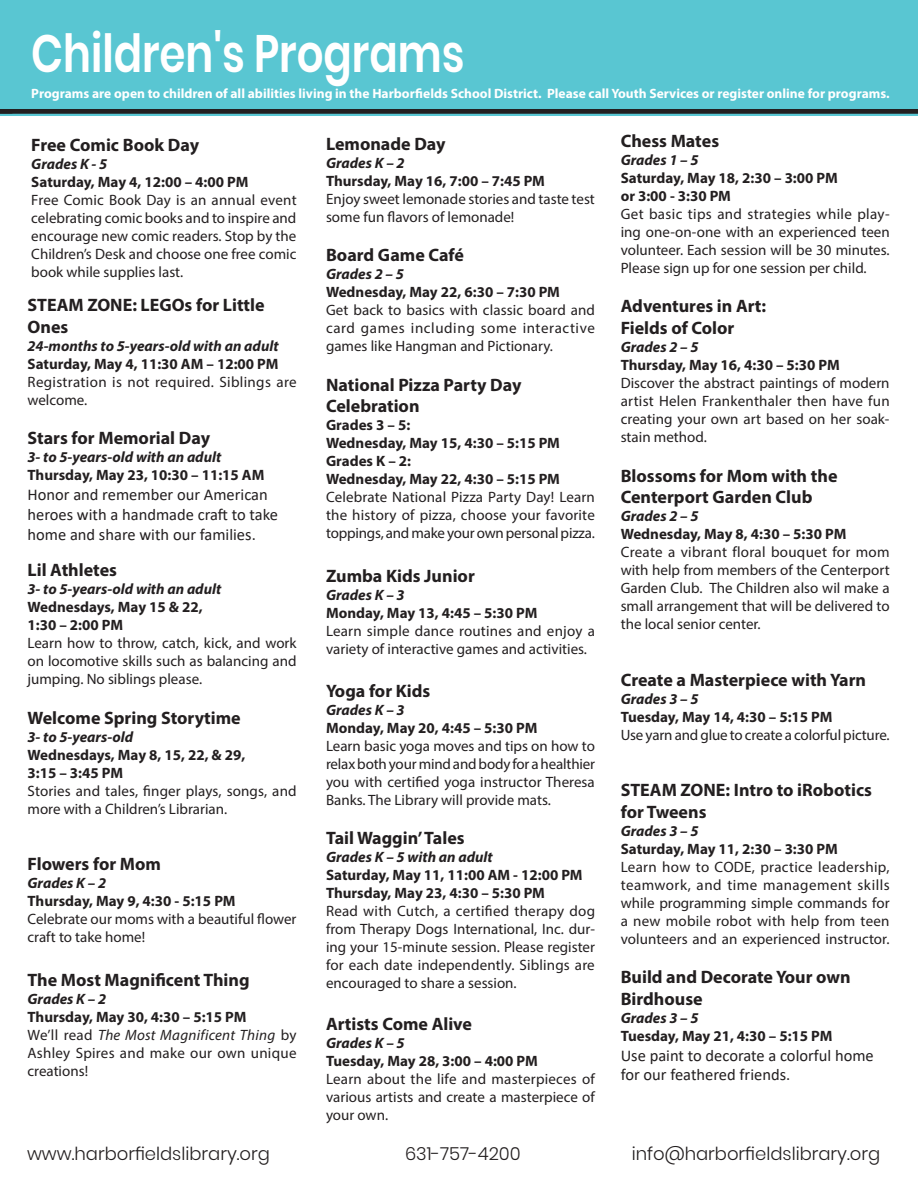
<style>
.page{position:relative;width:918px;height:1188px;background:#fff}
.page>*{position:absolute;margin:0;border:0;box-sizing:border-box;transform-origin:0 0}
.t1{font:600 52.5px "Poppins";color:#fff;scale:.8 1}
.t2{font:700 18px/21.6px "Myriad Pro";color:#231f20}
.t3{font:300 18px "Poppins";color:#231f20}
.t4{font:16.5px/19.8px "Calibri";color:#231f20}
.t5{font:15px/18px "Myriad Pro";color:#231f20;text-align:justify}
.t6{font:700 15px/18px "Myriad Pro";color:#231f20}
.t7{font:italic 700 15px "Myriad Pro";color:#231f20}
.t8{font:15px/18px "Myriad Pro";letter-spacing:.02em;color:#231f20}
.t9{font:15px/18px "Myriad Pro";letter-spacing:.025em;color:#231f20}
.t10{font:700 13.5px "Myriad Pro";color:#fff}
.s1{font-weight:700}
.s2{font-style:italic}
</style>
<div class="page">
<div style="left:0;top:0;width:918px;height:116px;background:linear-gradient(to right,#59c6d2,#59c6d2)"></div>
<div style="left:0;top:0;width:918px;height:109px;background:#59c6d2"></div>
<hr style="left:0;top:109px;width:918px;height:4px;background:#231f20">
<h1 class="t1" style="left:11px;top:23px;width:543px">Children's Programs</h1>
<p class="t10" style="left:27px;top:83px;width:860px">Programs are open to children of all abilities living in the Harborfields School District. Please call Youth Services or register online for programs.</p>
<h1 class="t1" style="left:31px;top:23px;width:543px">Children's Programs</h1>
<p class="t10" style="left:31px;top:85px;width:860px">Programs are open to children of all abilities living in the Harborfields School District. Please call Youth Services or register online for programs.</p>
<p class="t2" style="left:31px;top:133px;width:169px">Free Comic Book Day</p>
<p class="t7" style="left:31px;top:154px;width:78px">Grades K - 5</p>
<p class="t6" style="left:31px;top:172px;width:219px">Saturday, May 4, 12:00 – 4:00 PM</p>
<p class="t5" style="left:31px;top:191px;width:267px">Free Comic Book Day is an annual event celebrating comic books and to inspire and encourage new comic readers. Stop by the Children’s Desk and choose one free comic book while supplies last.</p>
<p class="t2" style="left:28px;top:294px;width:239px">STEAM ZONE: LEGOs for Little<br>Ones</p>
<p class="t7" style="left:28px;top:336px;width:253px">24-months to 5-years-old with an adult</p>
<p class="t6" style="left:28px;top:354px;width:252px">Saturday, May 4, 11:30 AM – 12:00 PM</p>
<p class="t9" style="left:28px;top:373px;width:271px">Registration is not required. Siblings are welcome.</p>
<p class="t2" style="left:28px;top:427px;width:184px">Stars for Memorial Day</p>
<p class="t7" style="left:28px;top:448px;width:195px">3- to 5-years-old with an adult</p>
<p class="t6" style="left:28px;top:466px;width:238px">Thursday, May 23, 10:30 – 11:15 AM</p>
<p class="t4" style="left:28px;top:484px;width:252px">Honor and remember our American heroes with a handmade craft to take home and share with our families.</p>
<p class="t2" style="left:28px;top:559px;width:91px">Lil Athletes</p>
<p class="t7" style="left:28px;top:580px;width:195px">3- to 5-years-old with an adult</p>
<p class="t6" style="left:28px;top:598px;width:177px">Wednesdays, May 15 &amp; 22,<br>1:30 – 2:00 PM</p>
<p class="t5" style="left:28px;top:634px;width:271px">Learn how to throw, catch, kick, and work on locomotive skills such as balancing and jumping. No siblings please.</p>
<p class="t2" style="left:28px;top:707px;width:215px">Welcome Spring Storytime</p>
<p class="t7" style="left:28px;top:727px;width:107px">3- to 5-years-old</p>
<p class="t6" style="left:28px;top:746px;width:219px">Wednesdays, May 8, 15, 22, &amp; 29,<br>3:15 – 3:45 PM</p>
<p class="t5" style="left:28px;top:782px;width:271px">Stories and tales, finger plays, songs, and more with a Children’s Librarian.</p>
<p class="t2" style="left:28px;top:853px;width:135px">Flowers for Mom</p>
<p class="t7" style="left:28px;top:874px;width:80px">Grades K – 2</p>
<p class="t6" style="left:28px;top:892px;width:209px">Thursday, May 9, 4:30 - 5:15 PM</p>
<p class="t5" style="left:28px;top:910px;width:270px">Celebrate our moms with a beautiful flower craft to take home!</p>
<p class="t2" style="left:28px;top:968px;width:224px">The Most Magnificent Thing</p>
<p class="t7" style="left:28px;top:989px;width:80px">Grades K – 2</p>
<p class="t8" style="left:28px;top:1007px;width:270px"><span class="s1">Thursday, May 30, 4:30 – 5:15 PM<br></span>We’ll read <span class="s2">The Most Magnificent Thing</span> by<br>Ashley Spires and make our own unique creations!</p>
<p class="t2" style="left:326px;top:132px;width:121px">Lemonade Day</p>
<p class="t7" style="left:326px;top:153px;width:80px">Grades K – 2</p>
<p class="t6" style="left:326px;top:171px;width:220px">Thursday, May 16, 7:00 – 7:45 PM</p>
<p class="t5" style="left:326px;top:189px;width:270px">Enjoy sweet lemonade stories and taste test some fun flavors of lemonade!</p>
<p class="t2" style="left:326px;top:244px;width:139px">Board Game Café</p>
<p class="t7" style="left:326px;top:264px;width:79px">Grades 2 – 5</p>
<p class="t6" style="left:326px;top:283px;width:235px">Wednesday, May 22, 6:30 – 7:30 PM</p>
<p class="t5" style="left:326px;top:301px;width:271px">Get back to basics with classic board and card games including some interactive games like Hangman and Pictionary.</p>
<p class="t2" style="left:326px;top:373px;width:197px">National Pizza Party Day<br>Celebration</p>
<p class="t6" style="left:326px;top:416px;width:235px">Grades 3 – 5:<br>Wednesday, May 15, 4:30 – 5:15 PM<br>Grades K – 2:<br>Wednesday, May 22, 4:30 – 5:15 PM</p>
<p class="t5" style="left:326px;top:488px;width:270px">Celebrate National Pizza Party Day! Learn the history of pizza, choose your favorite toppings, and make your own personal pizza.</p>
<p class="t2" style="left:326px;top:564px;width:150px">Zumba Kids Junior</p>
<p class="t7" style="left:326px;top:585px;width:80px">Grades K – 3</p>
<p class="t6" style="left:326px;top:603px;width:213px">Monday, May 13, 4:45 – 5:30 PM</p>
<p class="t5" style="left:326px;top:621px;width:270px">Learn simple dance routines and enjoy a variety of interactive games and activities.</p>
<p class="t2" style="left:326px;top:679px;width:106px">Yoga for Kids</p>
<p class="t7" style="left:326px;top:700px;width:80px">Grades K – 3</p>
<p class="t6" style="left:326px;top:718px;width:213px">Monday, May 20, 4:45 – 5:30 PM</p>
<p class="t5" style="left:326px;top:737px;width:271px">Learn basic yoga moves and tips on how to relax both your mind and body for a healthier you with certified yoga instructor Theresa Banks. The Library will provide mats.</p>
<p class="t2" style="left:326px;top:827px;width:140px">Tail Waggin’ Tales</p>
<p class="t7" style="left:326px;top:848px;width:168px">Grades K – 5 with an adult</p>
<p class="t6" style="left:326px;top:866px;width:258px">Saturday, May 11, 11:00 AM - 12:00 PM<br>Thursday, May 23, 4:30 – 5:30 PM</p>
<p class="t5" style="left:326px;top:902px;width:271px">Read with Cutch, a certified therapy dog from Therapy Dogs International, Inc. dur&shy;ing your 15-minute session. Please register for each date independently. Siblings are encouraged to share a session.</p>
<p class="t2" style="left:326px;top:1012px;width:148px">Artists Come Alive</p>
<p class="t7" style="left:326px;top:1033px;width:80px">Grades K – 5</p>
<p class="t6" style="left:326px;top:1051px;width:213px">Tuesday, May 28, 3:00 – 4:00 PM</p>
<p class="t5" style="left:326px;top:1070px;width:270px">Learn about the life and masterpieces of various artists and create a masterpiece of your own.</p>
<p class="t2" style="left:621px;top:129px;width:100px">Chess Mates</p>
<p class="t7" style="left:621px;top:150px;width:79px">Grades 1 – 5</p>
<p class="t6" style="left:621px;top:168px;width:219px">Saturday, May 18, 2:30 – 3:00 PM or 3:00 - 3:30 PM</p>
<p class="t5" style="left:621px;top:205px;width:271px">Get basic tips and strategies while play&shy;ing one-on-one with an experienced teen volunteer. Each session will be 30 minutes.<br>Please sign up for one session per child.</p>
<p class="t2" style="left:621px;top:295px;width:147px">Adventures in Art:<br>Fields of Color</p>
<p class="t7" style="left:621px;top:337px;width:79px">Grades 2 – 5</p>
<p class="t6" style="left:621px;top:355px;width:220px">Thursday, May 16, 4:30 – 5:30 PM</p>
<p class="t5" style="left:621px;top:374px;width:271px">Discover the abstract paintings of modern artist Helen Frankenthaler then have fun creating your own art based on her soak&shy;stain method.</p>
<p class="t2" style="left:621px;top:464px;width:218px">Blossoms for Mom with the<br>Centerport Garden Club</p>
<p class="t7" style="left:621px;top:506px;width:79px">Grades 2 – 5</p>
<p class="t6" style="left:621px;top:525px;width:227px">Wednesday, May 8, 4:30 – 5:30 PM</p>
<p class="t5" style="left:621px;top:543px;width:270px">Create a vibrant floral bouquet for mom with help from members of the Centerport Garden Club. The Children also wil make a small arrangement that will be delivered to the local senior center.</p>
<p class="t2" style="left:621px;top:668px;width:247px">Create a Masterpiece with Yarn</p>
<p class="t7" style="left:621px;top:689px;width:79px">Grades 3 – 5</p>
<p class="t6" style="left:621px;top:707px;width:213px">Tuesday, May 14, 4:30 – 5:15 PM</p>
<p class="t5" style="left:621px;top:725px;width:270px">Use yarn and glue to create a colorful picture.</p>
<p class="t2" style="left:621px;top:779px;width:253px">STEAM ZONE: Intro to iRobotics for Tweens</p>
<p class="t7" style="left:621px;top:821px;width:79px">Grades 3 – 5</p>
<p class="t6" style="left:621px;top:839px;width:219px">Saturday, May 11, 2:30 – 3:30 PM</p>
<p class="t5" style="left:621px;top:857px;width:270px">Learn how to CODE, practice leadership, teamwork, and time management skills while programming simple commands for a new mobile robot with help from teen volunteers and an experienced instructor.</p>
<p class="t2" style="left:621px;top:966px;width:231px">Build and Decorate Your own<br>Birdhouse</p>
<p class="t7" style="left:621px;top:1008px;width:79px">Grades 3 – 5</p>
<p class="t6" style="left:621px;top:1026px;width:213px">Tuesday, May 21, 4:30 – 5:15 PM</p>
<p class="t4" style="left:621px;top:1045px;width:255px">Use paint to decorate a colorful home for our feathered friends.</p>
<p class="t3" style="left:27px;top:1143px;width:244px">www.harborfieldslibrary.org</p>
<p class="t3" style="left:405px;top:1143px;width:117px">631-757-4200</p>
<p class="t3" style="left:632px;top:1143px;width:250px">info@harborfieldslibrary.org</p>
</div>
